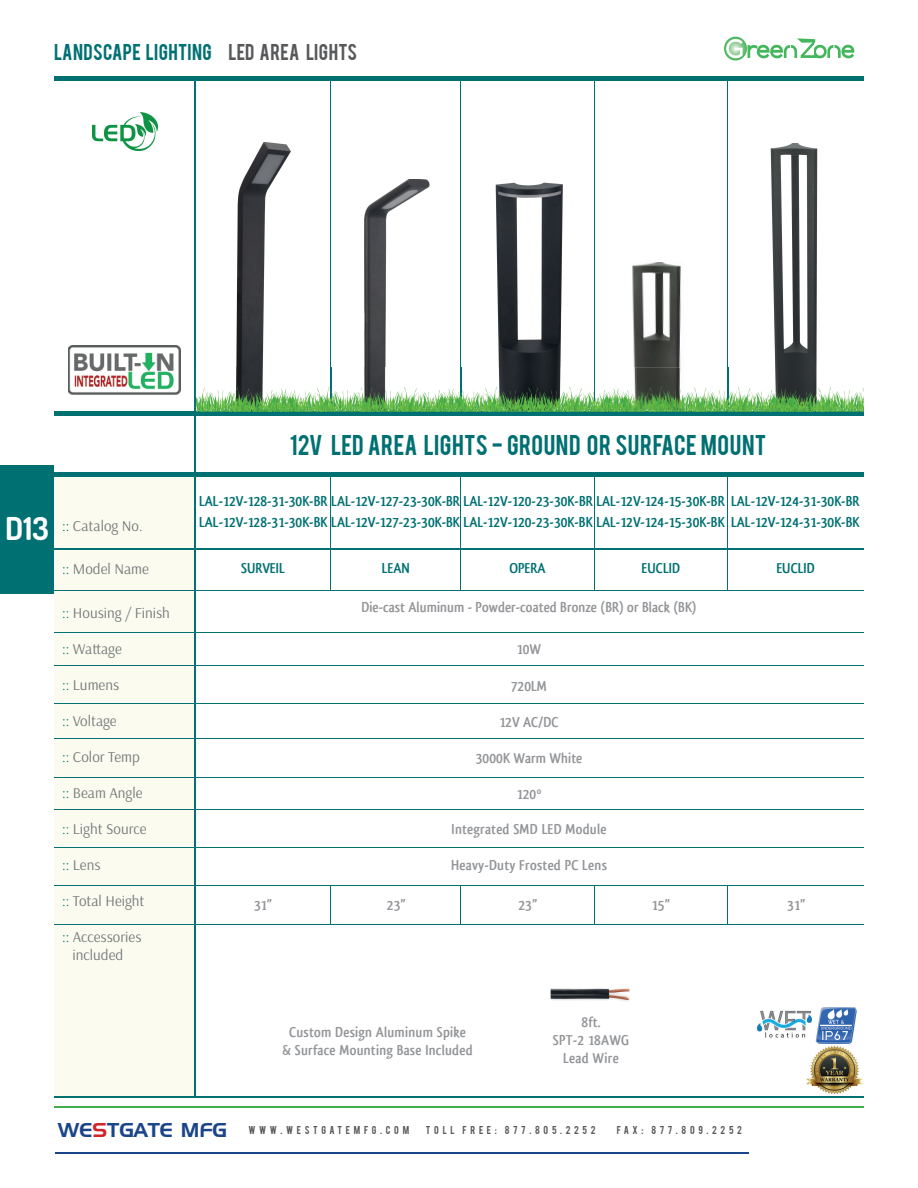
<style>
.page{position:relative;width:918px;height:1188px;background:#fff}
.page>*{position:absolute;margin:0;border:0;box-sizing:border-box;transform-origin:0 0}
.t1{font:700 31.5px "Dosis";color:#fff}
.t2{font:22.5px "Bebas";letter-spacing:.02em;color:#017072}
.t3{font:18px "Bebas";letter-spacing:.015em;color:#017072}
.t4{font:700 15px/21px "Qlassik";color:#017072}
.t5{font:700 15px/18px "Qlassik";letter-spacing:.01em;color:#939598;text-align:center}
.t6{font:15px/18px "Arsenal";color:#76787b;text-align:center}
.t7{font:9px "Bebas";letter-spacing:.4em;color:#57585a}
.s1{color:#57585a}
.s2{color:#017072}
.s3{font-family:"Handel Gothic";font-size:19.5px;color:#1b458a}
.s4{font-family:"Handel Gothic";font-size:19.5px;color:#d1232a}
</style>
<div class="page">
<img style="left:632px;top:262px;width:49px;height:106px">
<img style="left:770px;top:144px;width:48px;height:224px">
<img style="left:236px;top:142px;width:55px;height:226px">
<img style="left:364px;top:179px;width:66px;height:189px">
<img style="left:495px;top:182px;width:68px;height:186px">
<hr style="left:331px;top:81px;width:1px;height:331px;background:#017072">
<hr style="left:461px;top:81px;width:1px;height:331px;background:#017072">
<hr style="left:594px;top:81px;width:1px;height:331px;background:#017072">
<hr style="left:728px;top:81px;width:1px;height:331px;background:#017072">
<hr style="left:331px;top:885px;width:1px;height:40px;background:#017072">
<hr style="left:461px;top:885px;width:1px;height:40px;background:#017072">
<hr style="left:594px;top:885px;width:1px;height:40px;background:#017072">
<hr style="left:331px;top:476px;width:1px;height:114px;background:#017072">
<hr style="left:461px;top:476px;width:1px;height:114px;background:#017072">
<hr style="left:594px;top:476px;width:1px;height:114px;background:#017072">
<div style="left:54px;top:477px;width:140px;height:619px;background:#fbfcef"></div>
<hr style="left:54px;top:77px;width:810px;height:4px;background:#017072">
<img style="left:724px;top:36px;width:131px;height:25px">
<hr style="left:194px;top:81px;width:1px;height:1015px;background:#017072">
<hr style="left:53px;top:548px;width:811px;height:1px;background:#017072">
<hr style="left:54px;top:632px;width:810px;height:1px;background:#017072">
<hr style="left:53px;top:590px;width:811px;height:1px;background:#017072">
<hr style="left:54px;top:665px;width:810px;height:1px;background:#017072">
<hr style="left:54px;top:704px;width:810px;height:1px;background:#017072">
<hr style="left:54px;top:738px;width:810px;height:1px;background:#017072">
<hr style="left:54px;top:778px;width:810px;height:1px;background:#017072">
<hr style="left:54px;top:809px;width:810px;height:1px;background:#017072">
<hr style="left:54px;top:847px;width:810px;height:1px;background:#017072">
<hr style="left:54px;top:885px;width:810px;height:1px;background:#017072">
<hr style="left:54px;top:924px;width:810px;height:1px;background:#017072">
<img style="left:550px;top:988px;width:80px;height:13px">
<div style="left:54px;top:411px;width:810px;height:5px;background:#017072"></div>
<div style="left:54px;top:472px;width:810px;height:5px;background:#017072"></div>
<img style="left:196px;top:368px;width:668px;height:44px">
<img style="left:331px;top:368px;width:1px;height:43px">
<img style="left:461px;top:368px;width:1px;height:43px">
<img style="left:196px;top:411px;width:333px;height:1px">
<img style="left:633px;top:368px;width:53px;height:43px">
<img style="left:594px;top:368px;width:1px;height:43px">
<img style="left:728px;top:368px;width:1px;height:43px">
<img style="left:93px;top:112px;width:64px;height:38px">
<hr style="left:54px;top:1096px;width:810px;height:2px;background:#017072">
<img style="left:69px;top:345px;width:111px;height:50px">
<hr style="left:54px;top:1107px;width:810px;height:1px;background:#40ae49">
<hr style="left:56px;top:1153px;width:693px;height:1px;background:#1b458a">
<div style="left:0;top:466px;width:54px;height:128px;background:#017072"></div>
<hr style="left:728px;top:476px;width:1px;height:114px;background:#017072">
<img style="left:811px;top:1007px;width:46px;height:37px">
<img style="left:807px;top:1045px;width:56px;height:50px">
<img style="left:758px;top:1010px;width:53px;height:28px">
<hr style="left:728px;top:885px;width:1px;height:40px;background:#017072">
<p class="t3" style="left:54px;top:39px;width:305px">LANDSCAPE LIGHTING <span class="s1">LED AREA LIGHTS</span></p>
<h1 class="t1" style="left:5px;top:508px;width:45px">D13</h1>
<p class="t6" style="left:62px;top:517px;width:82px"><span class="s2">::</span> Catalog No.</p>
<p class="t6" style="left:62px;top:561px;width:88px"><span class="s2">::</span> Model Name</p>
<p class="t6" style="left:62px;top:604px;width:109px"><span class="s2">::</span> Housing / Finish</p>
<p class="t6" style="left:62px;top:640px;width:61px"><span class="s2">::</span> Wattage</p>
<p class="t6" style="left:62px;top:676px;width:59px"><span class="s2">::</span> Lumens</p>
<p class="t6" style="left:62px;top:712px;width:56px"><span class="s2">::</span> Voltage</p>
<p class="t6" style="left:62px;top:748px;width:79px"><span class="s2">::</span> Color Temp</p>
<p class="t6" style="left:62px;top:784px;width:82px"><span class="s2">::</span> Beam Angle</p>
<p class="t6" style="left:62px;top:820px;width:86px"><span class="s2">::</span> Light Source</p>
<p class="t6" style="left:62px;top:856px;width:40px"><span class="s2">::</span> Lens</p>
<p class="t6" style="left:62px;top:892px;width:84px"><span class="s2">::</span> Total Height</p>
<p class="t6" style="left:62px;top:928px;width:81px"><span class="s2">::</span> Accessories included</p>
<h2 class="t2" style="left:290px;top:428px;width:478px">12V LED AREA LIGHTS - GROUND OR SURFACE MOUNT</h2>
<p class="t4" style="left:199px;top:491px;width:662px">LAL-12V-128-31-30K-BR LAL-12V-127-23-30K-BR LAL-12V-120-23-30K-BR LAL-12V-124-15-30K-BR LAL-12V-124-31-30K-BR<br>LAL-12V-128-31-30K-BK LAL-12V-127-23-30K-BK LAL-12V-120-23-30K-BK LAL-12V-124-15-30K-BK LAL-12V-124-31-30K-BK</p>
<p class="t4" style="left:241px;top:558px;width:45px">SURVEIL</p>
<p class="t4" style="left:642px;top:558px;width:40px">EUCLID</p>
<p class="t4" style="left:776px;top:558px;width:40px">EUCLID</p>
<p class="t4" style="left:509px;top:558px;width:38px">OPERA</p>
<p class="t4" style="left:382px;top:558px;width:30px">LEAN</p>
<p class="t5" style="left:361px;top:598px;width:337px">Die-cast Aluminum - Powder-coated Bronze (BR) or Black (BK)</p>
<p class="t5" style="left:517px;top:640px;width:26px">10W</p>
<p class="t5" style="left:511px;top:677px;width:38px">720LM</p>
<p class="t5" style="left:499px;top:713px;width:61px">12V AC/DC</p>
<p class="t5" style="left:476px;top:749px;width:108px">3000K Warm White</p>
<p class="t5" style="left:517px;top:785px;width:26px">120º</p>
<p class="t5" style="left:452px;top:820px;width:156px">Integrated SMD LED Module</p>
<p class="t5" style="left:451px;top:856px;width:157px">Heavy-Duty Frosted PC Lens</p>
<p class="t5" style="left:254px;top:896px;width:19px">31”</p>
<p class="t5" style="left:387px;top:896px;width:20px">23”</p>
<p class="t5" style="left:518px;top:896px;width:20px">23”</p>
<p class="t5" style="left:652px;top:896px;width:19px">15”</p>
<p class="t5" style="left:787px;top:896px;width:19px">31”</p>
<p class="t5" style="left:282px;top:1023px;width:192px">Custom Design Aluminum Spike<br>&amp; Surface Mounting Base Included</p>
<p class="t5" style="left:553px;top:1013px;width:78px">8ft.<br>SPT-2 18AWG<br>Lead Wire</p>
<p class="t7" style="left:58px;top:1124px;width:353px"><span class="s3">WE</span><span class="s4">S</span><span class="s3">TGATE MFG</span> WWW.WESTGATEMFG.COM</p>
<p class="t7" style="left:426px;top:1124px;width:171px">TOLL FREE: 877.805.2252</p>
<p class="t7" style="left:617px;top:1124px;width:127px">FAX: 877.809.2252</p>
</div>
